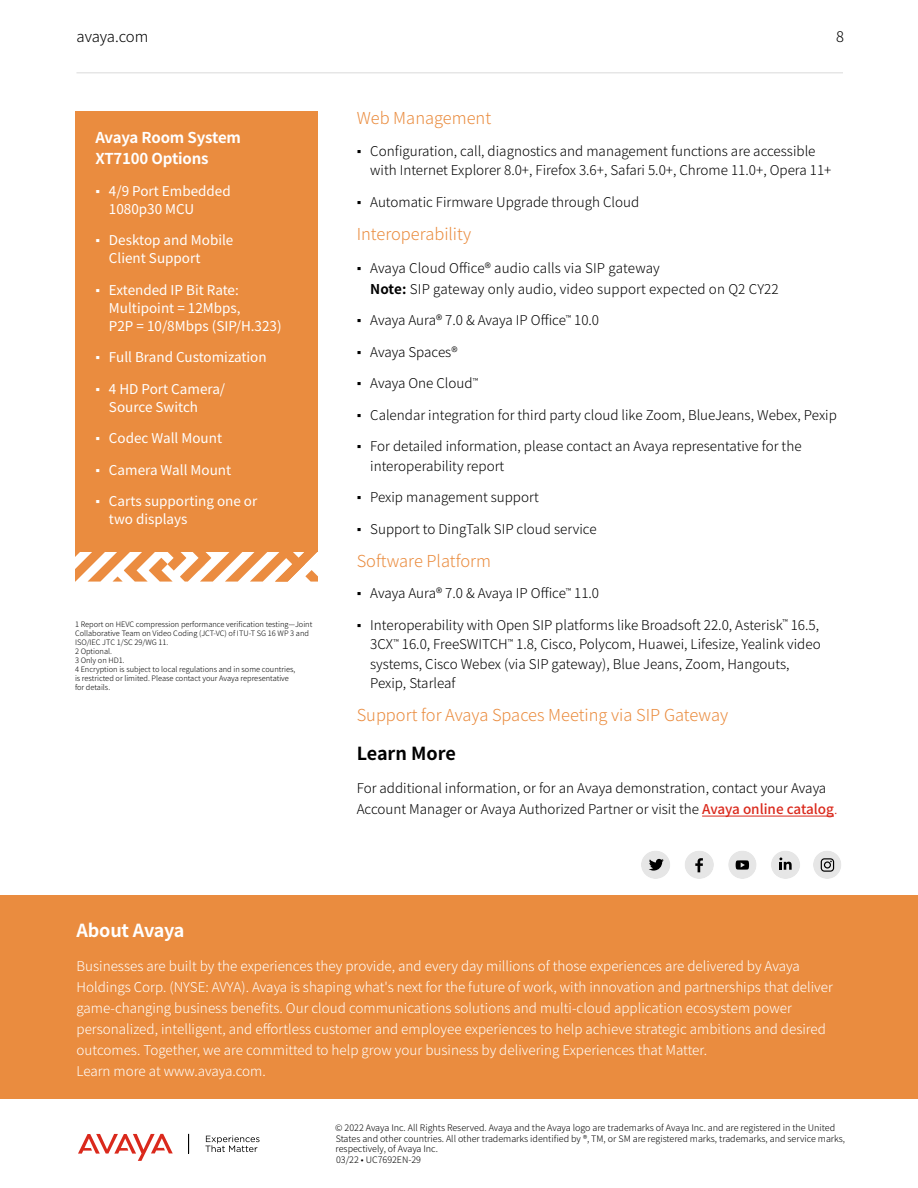
<style>
.page{position:relative;width:918px;height:1188px;background:#fff}
.page>*{position:absolute;margin:0;border:0;box-sizing:border-box;transform-origin:0 0}
.t1{font:700 18px "Noto Sans JP";letter-spacing:-.01em;color:#fff}
.t2{font:700 18px "Noto Sans JP";color:#000}
.t3{font:300 16.5px "Noto Sans JP";color:#ea8c3f}
.t4{font:700 15px/21px "Noto Sans JP";letter-spacing:-.01em;color:#fff}
.t5{font:300 15px "Noto Sans JP";letter-spacing:-.01em;color:#000}
.t6{font:300 14.7px "Noto Sans JP";color:#000}
.t7{font:300 13.5px/19.5px "Noto Sans JP";color:#000}
.t8{font:300 13.5px/21px "Noto Sans JP";color:#fff}
.t9{font:13.5px/18px "Noto Sans JP";color:#fff}
.t10{font:300 9px/10.5px "Noto Sans JP";color:#000}
.t11{font:300 7.5px/9px "Noto Sans JP";color:#000}
.s1{font-family:"Arial"}
.s2{font-family:"Arial";font-weight:400}
.s3{font-weight:700}
.s4{font-weight:500;color:#da291c}
.s5{color:#da291c}
</style>
<div class="page">
<hr style="left:702px;top:816px;width:132px;height:1px;background:#da291c">
<div style="left:75px;top:111px;width:242px;height:440px;background:#ea8c3f"></div>
<svg style="left:75px;top:549px;width:243px;height:33px"></svg>
<hr style="left:77px;top:72px;width:766px;height:1px;background:#e6e6e6">
<svg style="left:78px;top:1134px;width:95px;height:27px"></svg>
<svg style="left:205px;top:1136px;width:55px;height:16px"></svg>
<svg style="left:188px;top:1134px;width:1px;height:19px"></svg>
<div style="left:0;top:895px;width:918px;height:204px;background:#ea8c3f"></div>
<svg style="left:641px;top:851px;width:29px;height:28px"></svg>
<svg style="left:685px;top:851px;width:29px;height:28px"></svg>
<svg style="left:771px;top:851px;width:29px;height:28px"></svg>
<div style="left:728px;top:851px;width:29px;height:28px;background:#e6e6e6;border-radius:50%"></div>
<svg style="left:736px;top:860px;width:13px;height:10px"></svg>
<div style="left:813px;top:851px;width:28px;height:28px;background:#e6e6e6;border-radius:50%"></div>
<svg style="left:821px;top:858px;width:13px;height:14px"></svg>
<p class="t5" style="left:77px;top:28px;width:73px">avaya.com</p>
<p class="t6" style="left:836px;top:28px;width:9px">8</p>
<p class="t4" style="left:95px;top:128px;width:147px">Avaya Room System<br>XT7100 Options</p>
<p class="t9" style="left:109px;top:182px;width:123px;text-indent:-13px"><span class="s1">▪</span> 4/9 Port Embedded<br>1080p30 MCU</p>
<p class="t9" style="left:109px;top:232px;width:126px;text-indent:-13px"><span class="s1">▪</span> Desktop and Mobile<br>Client Support</p>
<p class="t9" style="left:109px;top:281px;width:174px;text-indent:-13px"><span class="s1">▪</span> Extended IP Bit Rate:<br>Multipoint = 12Mbps,<br>P2P = 10/8Mbps (SIP/H.323)</p>
<p class="t9" style="left:95px;top:349px;width:173px"><span class="s1">▪</span> Full Brand Customization</p>
<p class="t9" style="left:109px;top:380px;width:118px;text-indent:-13px"><span class="s1">▪</span> 4 HD Port Camera/<br>Source Switch</p>
<p class="t9" style="left:95px;top:430px;width:128px"><span class="s1">▪</span> Codec Wall Mount</p>
<p class="t9" style="left:95px;top:461px;width:137px"><span class="s1">▪</span> Camera Wall Mount</p>
<p class="t9" style="left:109px;top:493px;width:150px;text-indent:-13px"><span class="s1">▪</span> Carts supporting one or two displays</p>
<p class="t11" style="left:75px;top:620px;width:239px">1 Report on HEVC compression performance verification testing—Joint Collaborative Team on Video Coding (JCT-VC) of ITU-T SG 16 WP 3 and ISO/IEC JTC 1/SC 29/WG 11.<br>2 Optional.<br>3 Only on HD1.<br>4 Encryption is subject to local regulations and in some countries,<br>is restricted or limited. Please contact your Avaya representative<br>for details.</p>
<p class="t3" style="left:357px;top:109px;width:136px">Web Management</p>
<p class="t7" style="left:370px;top:141px;width:463px;text-indent:-14px"><span class="s2">▪</span> Configuration, call, diagnostics and management functions are accessible with Internet Explorer 8.0+, Firefox 3.6+, Safari 5.0+, Chrome 11.0+, Opera 11+</p>
<p class="t7" style="left:357px;top:192px;width:284px"><span class="s2">▪</span> Automatic Firmware Upgrade through Cloud</p>
<p class="t3" style="left:357px;top:224px;width:116px">Interoperability</p>
<p class="t7" style="left:370px;top:257px;width:410px;line-height:21px;text-indent:-14px"><span class="s2">▪</span> Avaya Cloud Office® audio calls via SIP gateway<br><span class="s3">Note:</span> SIP gateway only audio, video support expected on Q2 CY22</p>
<p class="t7" style="left:357px;top:311px;width:244px"><span class="s2">▪</span> Avaya Aura® 7.0 &amp; Avaya IP Office<sup>™</sup> 10.0</p>
<p class="t7" style="left:357px;top:342px;width:102px"><span class="s2">▪</span> Avaya Spaces®</p>
<p class="t7" style="left:357px;top:374px;width:123px"><span class="s2">▪</span> Avaya One Cloud<sup>™</sup></p>
<p class="t7" style="left:357px;top:405px;width:482px"><span class="s2">▪</span> Calendar integration for third party cloud like Zoom, BlueJeans, Webex, Pexip</p>
<p class="t7" style="left:370px;top:437px;width:433px;text-indent:-14px"><span class="s2">▪</span> For detailed information, please contact an Avaya representative for the interoperability report</p>
<p class="t7" style="left:357px;top:488px;width:184px"><span class="s2">▪</span> Pexip management support</p>
<p class="t7" style="left:357px;top:519px;width:241px"><span class="s2">▪</span> Support to DingTalk SIP cloud service</p>
<p class="t3" style="left:357px;top:551px;width:136px">Software Platform</p>
<p class="t7" style="left:357px;top:584px;width:244px"><span class="s2">▪</span> Avaya Aura® 7.0 &amp; Avaya IP Office<sup>™</sup> 11.0</p>
<p class="t7" style="left:370px;top:615px;width:452px;text-indent:-13px"><span class="s2">▪</span> Interoperability with Open SIP platforms like Broadsoft 22.0, Asterisk<sup>™</sup> 16.5, 3CX<sup>™</sup> 16.0, FreeSWITCH<sup>™</sup> 1.8, Cisco, Polycom, Huawei, Lifesize, Yealink video systems, Cisco Webex (via SIP gateway), Blue Jeans, Zoom, Hangouts, Pexip, Starleaf</p>
<p class="t3" style="left:357px;top:706px;width:373px">Support for Avaya Spaces Meeting via SIP Gateway</p>
<h1 class="t2" style="left:357px;top:743px;width:101px">Learn More</h1>
<p class="t7" style="left:357px;top:778px;width:482px;line-height:21px">For additional information, or for an Avaya demonstration, contact your Avaya<br>Account Manager or Avaya Authorized Partner or visit the <span class="s4">Avaya online catalog</span><span class="s5">.</span></p>
<h1 class="t1" style="left:76px;top:920px;width:110px">About Avaya</h1>
<p class="t8" style="left:76px;top:956px;width:758px">Businesses are built by the experiences they provide, and every day millions of those experiences are delivered by Avaya Holdings Corp. (NYSE: AVYA). Avaya is shaping what's next for the future of work, with innovation and partnerships that deliver game-changing business benefits. Our cloud communications solutions and multi-cloud application ecosystem power personalized, intelligent, and effortless customer and employee experiences to help achieve strategic ambitions and desired outcomes. Together, we are committed to help grow your business by delivering Experiences that Matter.<br>Learn more at www.avaya.com.</p>
<p class="t10" style="left:335px;top:1123px;width:512px">© 2022 Avaya Inc. All Rights Reserved. Avaya and the Avaya logo are trademarks of Avaya Inc. and are registered in the United States and other countries. All other trademarks identified by ®, TM, or SM are registered marks, trademarks, and service marks, respectively, of Avaya Inc.<br>03/22 • UC7692EN-29</p>
</div>
